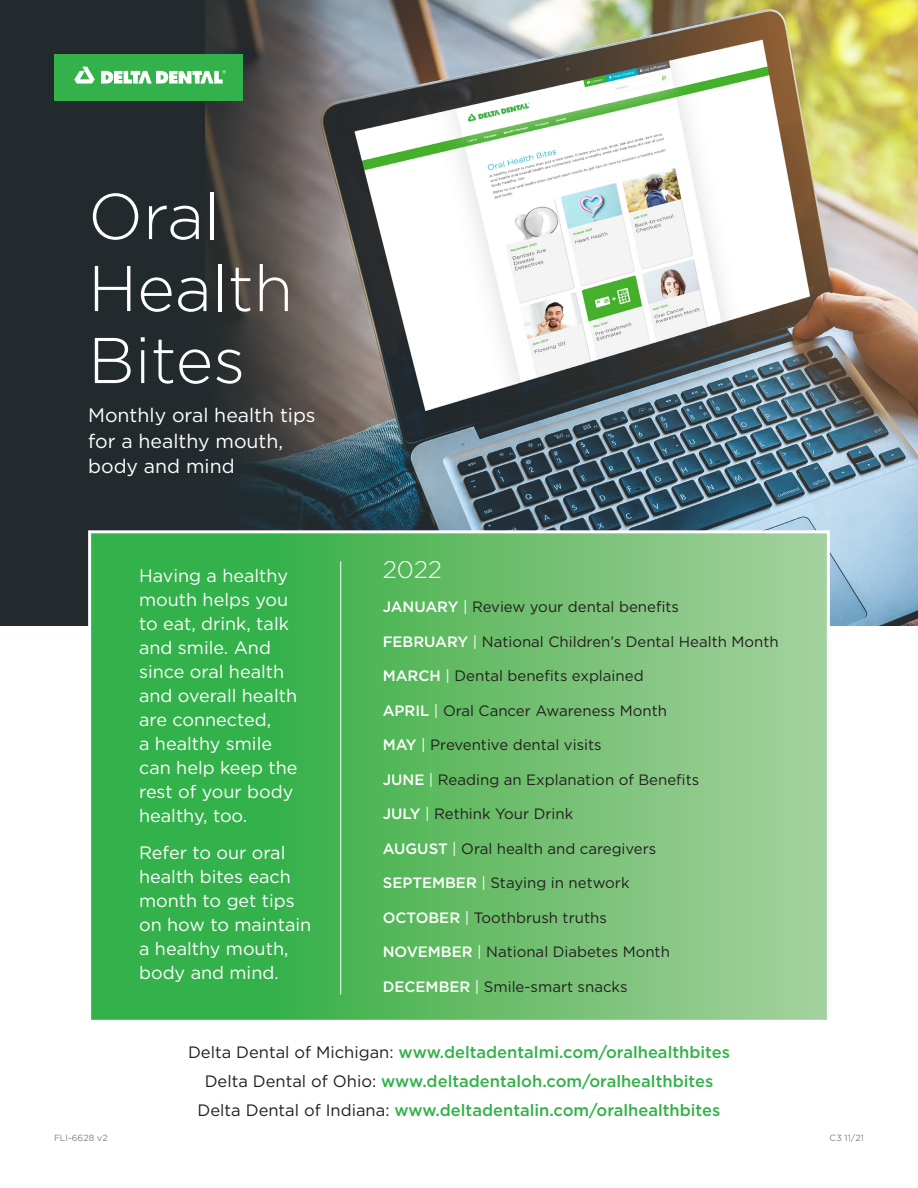
<style>
.page{position:relative;width:918px;height:1188px;background:#fff}
.page>*{position:absolute;margin:0;border:0;box-sizing:border-box;transform-origin:0 0}
.t1{font:300 64.5px/72px "Gotham";color:#fff}
.t2{font:300 24px "Gotham";color:#fff}
.t3{font:19.5px/25.5px "Gotham";color:#fff}
.t4{font:18px/24px "Gotham";color:#fff}
.t5{font:500 16.5px "Gotham";color:#33b14a}
.t6{font:15px "Gotham";color:#231f20}
.t7{font:9px "Gotham";color:#808285}
.s1{font-weight:500;color:#fff}
.s2{color:#fff}
.s3{font-weight:400;color:#231f20}
</style>
<div class="page">
<div style="left:0;top:0;width:698px;height:625px;background:#222a2d"></div>
<img style="left:205px;top:0;width:713px;height:625px">
<svg style="left:92px;top:534px;width:734px;height:485px;background:#61bc68"></svg>
<div style="left:88px;top:530px;width:742px;height:493px;border:3px solid #fff"></div>
<hr style="left:340px;top:561px;width:1px;height:434px;background:#fff">
<div style="left:54px;top:54px;width:189px;height:46px;background:#33b14a"></div>
<svg style="left:74px;top:67px;width:21px;height:17px"></svg>
<svg style="left:101px;top:70px;width:125px;height:14px"></svg>
<p class="t1" style="left:88px;top:179px;width:207px">Oral<br>Health<br>Bites</p>
<p class="t3" style="left:88px;top:402px;width:229px">Monthly oral health tips for a healthy mouth, body and mind</p>
<p class="t4" style="left:139px;top:563px;width:160px">Having a healthy mouth helps you to eat, drink, talk and smile. And since oral health and overall health are connected,<br>a healthy smile can help keep the rest of your body healthy, too.</p>
<p class="t4" style="left:139px;top:840px;width:174px">Refer to our oral health bites each month to get tips on how to maintain a healthy mouth, body and mind.</p>
<p class="t2" style="left:383px;top:554px;width:61px">2022</p>
<p class="t6" style="left:383px;top:597px;width:298px"><span class="s1">JANUARY</span> <span class="s2">|</span> Review your dental benefits</p>
<p class="t6" style="left:383px;top:632px;width:398px"><span class="s1">FEBRUARY</span> <span class="s2">|</span> National Children’s Dental Health Month</p>
<p class="t6" style="left:383px;top:666px;width:262px"><span class="s1">MARCH</span> <span class="s2">|</span> Dental benefits explained</p>
<p class="t6" style="left:383px;top:701px;width:286px"><span class="s1">APRIL</span> <span class="s2">|</span> Oral Cancer Awareness Month</p>
<p class="t6" style="left:383px;top:735px;width:220px"><span class="s1">MAY</span> <span class="s2">|</span> Preventive dental visits</p>
<p class="t6" style="left:383px;top:770px;width:318px"><span class="s1">JUNE</span> <span class="s2">|</span> Reading an Explanation of Benefits</p>
<p class="t6" style="left:383px;top:804px;width:192px"><span class="s1">JULY</span> <span class="s2">|</span> Rethink Your Drink</p>
<p class="t6" style="left:383px;top:839px;width:275px"><span class="s1">AUGUST</span> <span class="s2">|</span> Oral health and caregivers</p>
<p class="t6" style="left:383px;top:873px;width:248px"><span class="s1">SEPTEMBER</span> <span class="s2">|</span> Staying in network</p>
<p class="t6" style="left:383px;top:908px;width:226px"><span class="s1">OCTOBER</span> <span class="s2">|</span> Toothbrush truths</p>
<p class="t6" style="left:383px;top:942px;width:289px"><span class="s1">NOVEMBER</span> <span class="s2">|</span> National Diabetes Month</p>
<p class="t6" style="left:383px;top:977px;width:246px"><span class="s1">DECEMBER</span> <span class="s2">|</span> Smile-smart snacks</p>
<p class="t5" style="left:188px;top:1041px;width:543px"><span class="s3">Delta Dental of Michigan:</span> www.deltadentalmi.com/oralhealthbites</p>
<p class="t5" style="left:205px;top:1070px;width:510px"><span class="s3">Delta Dental of Ohio:</span> www.deltadentaloh.com/oralhealthbites</p>
<p class="t5" style="left:198px;top:1099px;width:524px"><span class="s3">Delta Dental of Indiana:</span> www.deltadentalin.com/oralhealthbites</p>
<p class="t7" style="left:54px;top:1132px;width:55px">FLI-6628 v2</p>
<p class="t7" style="left:830px;top:1132px;width:36px">C3 11/21</p>
</div>
